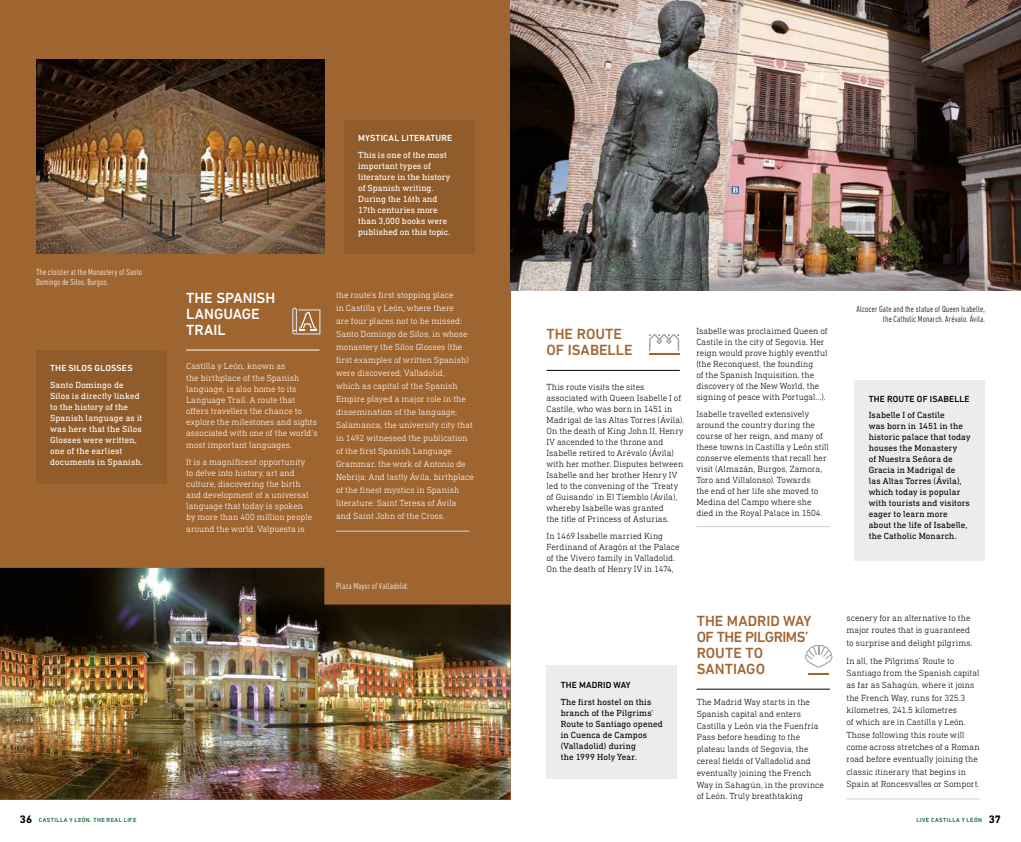
<style>
.page{position:relative;width:1021px;height:842px;background:#fff}
.page>*{position:absolute;margin:0;border:0;box-sizing:border-box;transform-origin:0 0}
.t1{font:500 15px/16px "DIN Next LT Pro";color:#9f6530}
.t2{font:500 15px/16px "DIN Next LT Pro";letter-spacing:-.005em;color:#fff}
.t3{font:700 11px "DIN Next Slab Pro";color:#000}
.t4{font:300 9px/11px "DIN Next Slab Pro";color:#000}
.t5{font:300 9px/13px "DIN Next Slab Pro";color:#fff}
.t6{font:9px/11px "DIN Next Slab Pro";letter-spacing:.01em;color:#000}
.t7{font:9px/11px "DIN Next Slab Pro";letter-spacing:.01em;color:#fff}
.t8{font:300 condensed 9px/10.8px "DIN Next LT Pro";letter-spacing:.01em;color:#fff}
.t9{font:300 condensed 9px/10.8px "DIN Next LT Pro";letter-spacing:.015em;color:#000;text-align:right}
.t10{font:500 9px "DIN Next LT Pro";letter-spacing:.015em;color:#fff}
.t11{font:500 9px "DIN Next LT Pro";letter-spacing:.015em;color:#000}
.t12{font:500 6px "DIN Next LT Pro";letter-spacing:.065em;color:#07682e}
</style>
<div class="page">
<div style="left:0;top:0;width:510px;height:799px;background:#9f6530"></div>
<img style="left:510px;top:0;width:510px;height:291px">
<div style="left:36px;top:350px;width:130px;height:134px;background:#905c2b"></div>
<img style="left:0;top:568px;width:510px;height:231px">
<img style="left:36px;top:60px;width:288px;height:194px">
<div style="left:854px;top:381px;width:130px;height:180px;background:#edeced"></div>
<div style="left:546px;top:665px;width:131px;height:114px;background:#edeced"></div>
<div style="left:344px;top:120px;width:130px;height:134px;background:#905c2b"></div>
<hr style="left:546px;top:370px;width:133px;height:1px;background:#000">
<hr style="left:696px;top:526px;width:133px;height:1px;background:#d1d1d2">
<hr style="left:186px;top:350px;width:133px;height:1px;background:#fff">
<hr style="left:336px;top:531px;width:133px;height:1px;background:#d1d1d2">
<svg style="left:292px;top:308px;width:28px;height:27px"></svg>
<svg style="left:648px;top:334px;width:31px;height:17px"></svg>
<hr style="left:649px;top:353px;width:30px;height:2px;background:#9f6530">
<hr style="left:696px;top:689px;width:134px;height:1px;background:#000">
<hr style="left:846px;top:798px;width:133px;height:1px;background:#d1d1d2">
<svg style="left:805px;top:645px;width:27px;height:23px"></svg>
<hr style="left:808px;top:673px;width:21px;height:2px;background:#9f6530">
<p class="t8" style="left:36px;top:266px;width:108px">The cloister at the Monastery of Santo<br>Domingo de Silos. Burgos.</p>
<p class="t10" style="left:50px;top:363px;width:84px">THE SILOS GLOSSES</p>
<p class="t7" style="left:50px;top:379px;width:94px">Santo Domingo de<br>Silos is directly linked to the history of the<br>Spanish language as it was here that the Silos<br>Glosses were written, one of the earliest documents in Spanish.</p>
<p class="t10" style="left:358px;top:133px;width:96px">MYSTICAL LITERATURE</p>
<p class="t7" style="left:358px;top:149px;width:94px">This is one of the most important types of literature in the history of Spanish writing.<br>During the 16th and<br>17th centuries more than 3,000 books were published on this topic.</p>
<h1 class="t2" style="left:186px;top:289px;width:91px">THE SPANISH<br>LANGUAGE<br>TRAIL</h1>
<p class="t5" style="left:186px;top:361px;width:133px;line-height:11.2px">Castilla y León, known as<br>the birthplace of the Spanish language, is also home to its<br>Language Trail. A route that offers travellers the chance to explore the milestones and sights associated with one of the world’s most important languages.</p>
<p class="t5" style="left:186px;top:456px;width:128px;line-height:11.2px">It is a magnificent opportunity to delve into history, art and culture, discovering the birth and development of a universal language that today is spoken by more than 400 million people around the world. Valpuesta is</p>
<p class="t5" style="left:336px;top:288px;width:139px">the route’s first stopping place<br>in Castilla y León, where there<br>are four places not to be missed:<br>Santo Domingo de Silos, in whose monastery the Silos Glosses (the first examples of written Spanish) were discovered; Valladolid,<br>which as capital of the Spanish<br>Empire played a major role in the dissemination of the language;<br>Salamanca, the university city that in 1492 witnessed the publication of the first Spanish Language<br>Grammar, the work of Antonio de<br>Nebrija; And lastly Ávila, birthplace of the finest mystics in Spanish literature: Saint Teresa of Ávila<br>and Saint John of the Cross.</p>
<p class="t8" style="left:336px;top:580px;width:74px">Plaza Mayor of Valladolid.</p>
<h1 class="t1" style="left:546px;top:326px;width:88px">THE ROUTE<br>OF ISABELLE</h1>
<p class="t4" style="left:546px;top:381px;width:139px">This route visits the sites associated with Queen Isabelle I of Castile, who was born in 1451 in Madrigal de las Altas Torres (Ávila).<br>On the death of King John II, Henry IV ascended to the throne and Isabelle retired to Arévalo (Ávila) with her mother. Disputes between Isabelle and her brother Henry IV led to the convening of the ‘Treaty of Guisando’ in El Tiemblo (Ávila), whereby Isabelle was granted<br>the title of Princess of Asturias.</p>
<p class="t4" style="left:546px;top:530px;width:134px">In 1469 Isabelle married King<br>Ferdinand of Aragón at the Palace of the Vivero family in Valladolid.<br>On the death of Henry IV in 1474,</p>
<p class="t4" style="left:696px;top:326px;width:133px">Isabelle was proclaimed Queen of Castile in the city of Segovia. Her reign would prove highly eventful (the Reconquest, the founding<br>of the Spanish Inquisition, the discovery of the New World, the signing of peace with Portugal...).</p>
<p class="t4" style="left:696px;top:408px;width:134px">Isabelle travelled extensively around the country during the course of her reign, and many of these towns in Castilla y León still conserve elements that recall her visit (Almazán, Burgos, Zamora,<br>Toro and Villalonso). Towards<br>the end of her life she moved to<br>Medina del Campo where she died in the Royal Palace in 1504.</p>
<p class="t11" style="left:560px;top:680px;width:72px">THE MADRID WAY</p>
<p class="t6" style="left:560px;top:696px;width:104px">The first hostel on this branch of the Pilgrims’<br>Route to Santiago opened in Cuenca de Campos (Valladolid) during<br>the 1999 Holy Year.</p>
<h1 class="t1" style="left:696px;top:612px;width:116px">THE MADRID WAY<br>OF THE PILGRIMS’<br>ROUTE TO<br>SANTIAGO</h1>
<p class="t4" style="left:696px;top:696px;width:129px;line-height:11.8px">The Madrid Way starts in the<br>Spanish capital and enters<br>Castilla y León via the Fuenfría<br>Pass before heading to the plateau lands of Segovia, the cereal fields of Valladolid and eventually joining the French<br>Way in Sahagún, in the province of León. Truly breathtaking</p>
<p class="t9" style="left:856px;top:303px;width:130px">Alcocer Gate and the statue of Queen Isabelle, the Catholic Monarch. Arévalo. Ávila.</p>
<p class="t11" style="left:868px;top:393px;width:102px">THE ROUTE OF ISABELLE</p>
<p class="t6" style="left:868px;top:410px;width:103px">Isabelle I of Castile<br>was born in 1451 in the historic palace that today houses the Monastery<br>of Nuestra Señora de<br>Gracia in Madrigal de<br>las Altas Torres (Ávila), which today is popular with tourists and visitors eager to learn more about the life of Isabelle, the Catholic Monarch.</p>
<p class="t4" style="left:846px;top:612px;width:128px;line-height:12.3px">scenery for an alternative to the major routes that is guaranteed to surprise and delight pilgrims.</p>
<p class="t4" style="left:846px;top:654px;width:135px;line-height:12.3px">In all, the Pilgrims’ Route to<br>Santiago from the Spanish capital as far as Sahagún, where it joins the French Way, runs for 325.3 kilometres, 241.5 kilometres<br>of which are in Castilla y León.<br>Those following this route will come across stretches of a Roman road before eventually joining the classic itinerary that begins in<br>Spain at Roncesvalles or Somport.</p>
<p class="t3" style="left:20px;top:813px;width:14px">36</p>
<p class="t3" style="left:988px;top:813px;width:14px">37</p>
<p class="t12" style="left:39px;top:816px;width:99px">CASTILLA Y LEÓN. THE REAL LIFE</p>
<p class="t12" style="left:916px;top:816px;width:67px">LIVE CASTILLA Y LEÓN</p>
</div>
